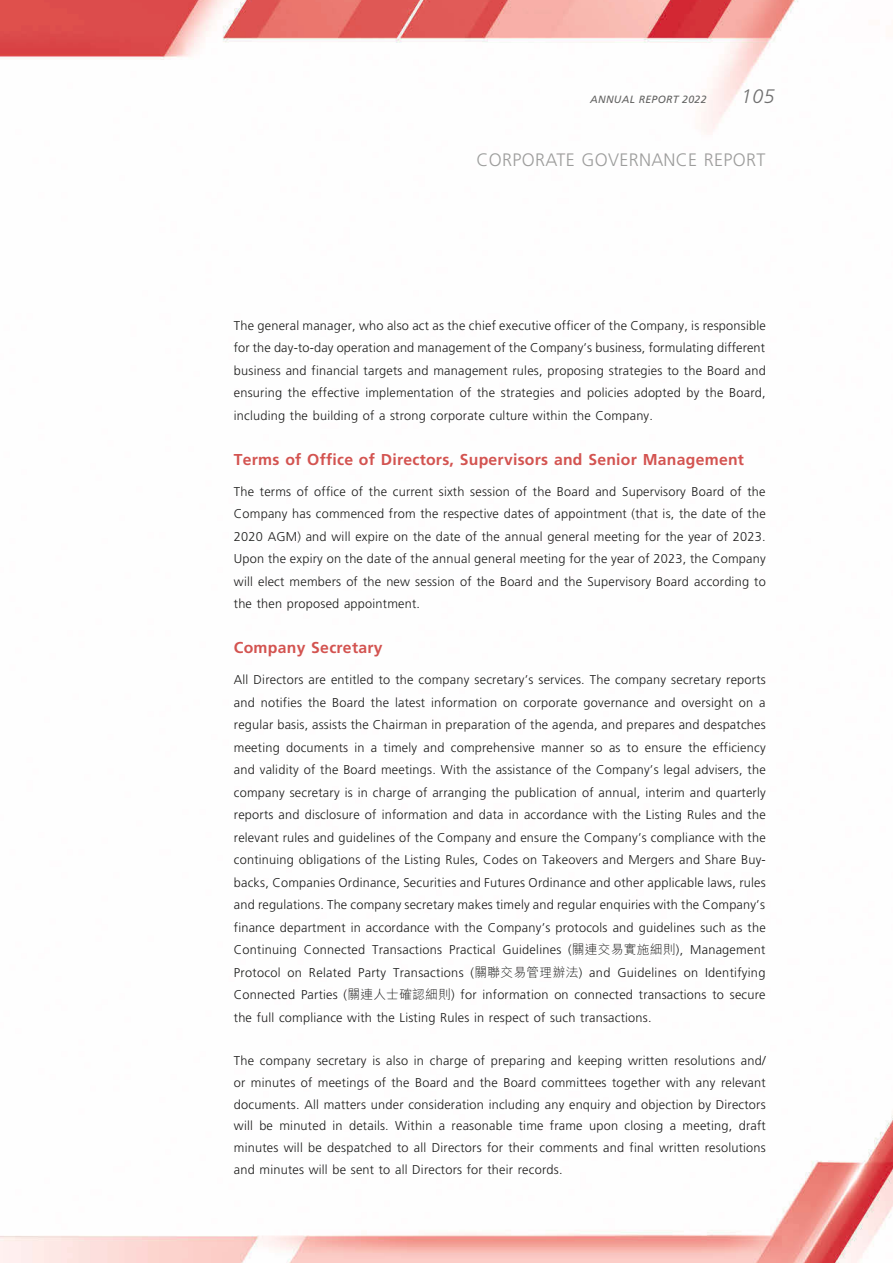
<style>
.page{position:relative;width:893px;height:1263px;background:#fff}
.page>*{position:absolute;margin:0;border:0;box-sizing:border-box;transform-origin:0 0}
.t1{font:italic 300 19.5px "Frutiger LT Std";color:#6f6f6f}
.t2{font:300 18px "Frutiger LT Std";letter-spacing:.015em;color:#9d9d9c}
.t3{font:700 15.75px "Frutiger LT Std";letter-spacing:.015em;color:#d35350}
.t4{font:300 12.75px/22.5px "Frutiger LT Std";letter-spacing:.015em;color:#1c1c1b;text-align:justify}
.t5{font:italic 10.5px "Frutiger LT Std";letter-spacing:.03em;color:#636362}
.s1{font-family:"M Hei HK"}
</style>
<div class="page">
<img style="left:0;top:0;width:893px;height:1263px">
<p class="t5" style="left:590px;top:94px;width:118px">ANNUAL REPORT 2022</p>
<h1 class="t1" style="left:741px;top:85px;width:35px">105</h1>
<h2 class="t2" style="left:477px;top:149px;width:290px">CORPORATE GOVERNANCE REPORT</h2>
<p class="t4" style="left:234px;top:314px;width:533px">The general manager, who also act as the chief executive officer of the Company, is responsible for the day-to-day operation and management of the Company’s business, formulating different business and financial targets and management rules, proposing strategies to the Board and ensuring the effective implementation of the strategies and policies adopted by the Board, including the building of a strong corporate culture within the Company.</p>
<p class="t3" style="left:234px;top:450px;width:512px">Terms of Office of Directors, Supervisors and Senior Management</p>
<p class="t4" style="left:234px;top:480px;width:533px">The terms of office of the current sixth session of the Board and Supervisory Board of the Company has commenced from the respective dates of appointment (that is, the date of the 2020 AGM) and will expire on the date of the annual general meeting for the year of 2023.<br>Upon the expiry on the date of the annual general meeting for the year of 2023, the Company will elect members of the new session of the Board and the Supervisory Board according to the then proposed appointment.</p>
<p class="t3" style="left:234px;top:638px;width:150px">Company Secretary</p>
<p class="t4" style="left:234px;top:669px;width:533px">All Directors are entitled to the company secretary’s services. The company secretary reports and notifies the Board the latest information on corporate governance and oversight on a regular basis, assists the Chairman in preparation of the agenda, and prepares and despatches meeting documents in a timely and comprehensive manner so as to ensure the efficiency and validity of the Board meetings. With the assistance of the Company’s legal advisers, the company secretary is in charge of arranging the publication of annual, interim and quarterly reports and disclosure of information and data in accordance with the Listing Rules and the relevant rules and guidelines of the Company and ensure the Company’s compliance with the continuing obligations of the Listing Rules, Codes on Takeovers and Mergers and Share Buy&shy;backs, Companies Ordinance, Securities and Futures Ordinance and other applicable laws, rules and regulations. The company secretary makes timely and regular enquiries with the Company’s finance department in accordance with the Company’s protocols and guidelines such as the Continuing Connected Transactions Practical Guidelines (<span class="s1">關連交易實施細則</span>), Management Protocol on Related Party Transactions (<span class="s1">關聯交易管理辦法</span>) and Guidelines on Identifying Connected Parties (<span class="s1">關連人士確認細則</span>) for information on connected transactions to secure the full compliance with the Listing Rules in respect of such transactions.</p>
<p class="t4" style="left:234px;top:1050px;width:533px;line-height:21.8px">The company secretary is also in charge of preparing and keeping written resolutions and/ or minutes of meetings of the Board and the Board committees together with any relevant documents. All matters under consideration including any enquiry and objection by Directors will be minuted in details. Within a reasonable time frame upon closing a meeting, draft minutes will be despatched to all Directors for their comments and final written resolutions and minutes will be sent to all Directors for their records.</p>
</div>
